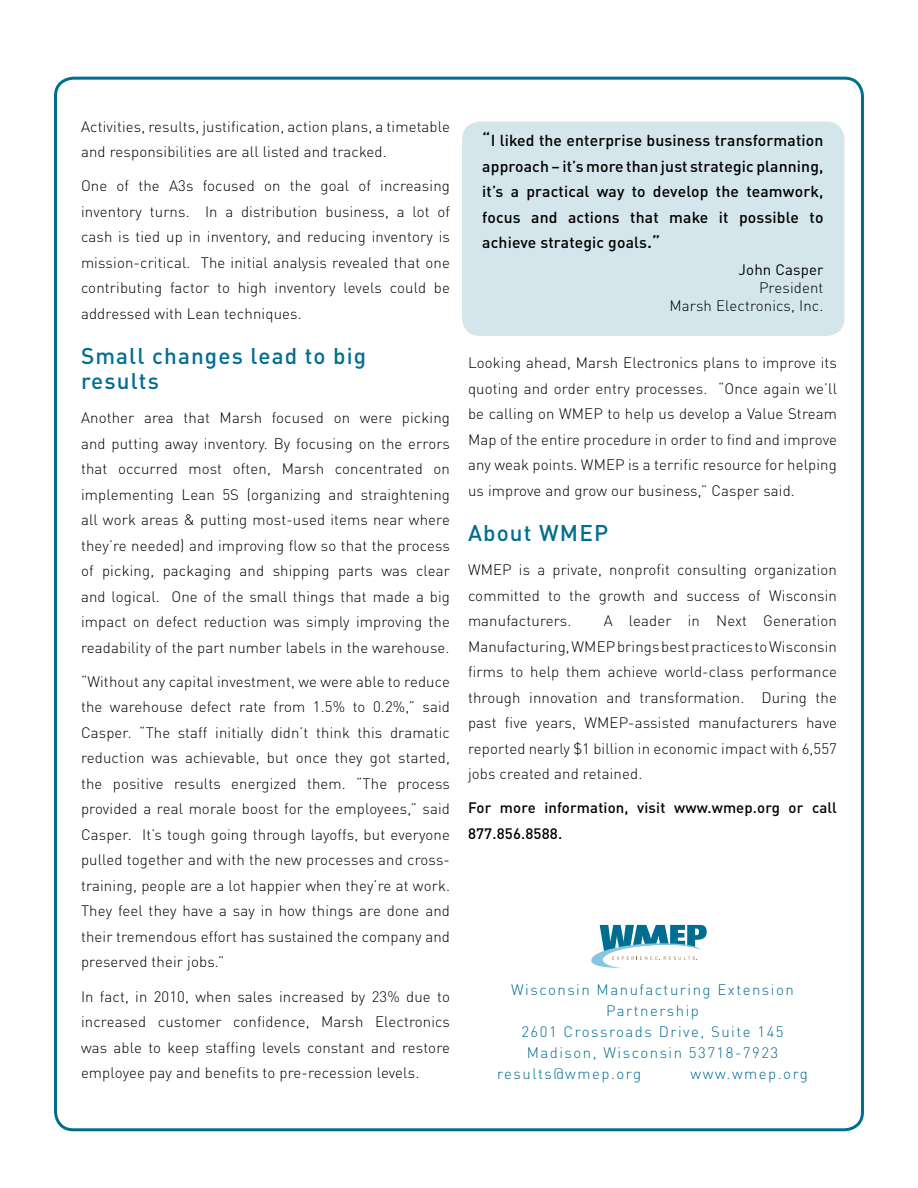
<style>
.page{position:relative;width:918px;height:1188px;background:#fff}
.page>*{position:absolute;margin:0;border:0;box-sizing:border-box;transform-origin:0 0}
.t1{font:500 22.5px/25.5px "DIN Pro";letter-spacing:.05em;color:#006e91}
.t2{font:500 15.75px/25.5px "DIN Pro";letter-spacing:.01em;color:#000;text-align:justify}
.t3{font:300 15px/25.5px "DIN Pro";letter-spacing:.01em;color:#000;text-align:justify}
.t4{font:300 15px "DIN Pro";letter-spacing:.1em;color:#006e91}
.t5{font:500 15px/25.5px "DIN Pro";letter-spacing:.01em;color:#000}
.t6{font:15px "DIN Pro";letter-spacing:.01em;color:#000}
.s1{font-size:18px}
</style>
<div class="page">
<div style="left:462px;top:122px;width:382px;height:214px;background:#d4e6ec;border-radius:18px"></div>
<svg style="left:591px;top:925px;width:116px;height:43px"></svg>
<p class="t3" style="left:81px;top:112px;width:371px">Activities, results, justification, action plans, a timetable and responsibilities are all listed and tracked.</p>
<p class="t3" style="left:81px;top:172px;width:371px">One of the A3s focused on the goal of increasing inventory turns. In a distribution business, a lot of cash is tied up in inventory, and reducing inventory is mission-critical. The initial analysis revealed that one contributing factor to high inventory levels could be addressed with Lean techniques.</p>
<h1 class="t1" style="left:81px;top:340px;width:287px">Small changes lead to big results</h1>
<p class="t3" style="left:81px;top:404px;width:371px">Another area that Marsh focused on were picking and putting away inventory. By focusing on the errors that occurred most often, Marsh concentrated on implementing Lean 5S (organizing and straightening all work areas &amp; putting most-used items near where they’re needed) and improving flow so that the process of picking, packaging and shipping parts was clear and logical. One of the small things that made a big impact on defect reduction was simply improving the readability of the part number labels in the warehouse.</p>
<p class="t3" style="left:81px;top:667px;width:371px">“Without any capital investment, we were able to reduce the warehouse defect rate from 1.5% to 0.2%,” said Casper. “The staff initially didn’t think this dramatic reduction was achievable, but once they got started, the positive results energized them. “The process provided a real morale boost for the employees,” said Casper. It’s tough going through layoffs, but everyone pulled together and with the new processes and cross&shy;training, people are a lot happier when they’re at work.<br>They feel they have a say in how things are done and their tremendous effort has sustained the company and preserved their jobs.”</p>
<p class="t3" style="left:81px;top:982px;width:371px">In fact, in 2010, when sales increased by 23% due to increased customer confidence, Marsh Electronics was able to keep staffing levels constant and restore employee pay and benefits to pre-recession levels.</p>
<p class="t2" style="left:482px;top:126px;width:343px"><span class="s1">“</span>I liked the enterprise business transformation approach – it’s more than just strategic planning, it’s a practical way to develop the teamwork, focus and actions that make it possible to achieve strategic goals<span class="s1">.”</span></p>
<p class="t6" style="left:739px;top:258px;width:86px">John Casper</p>
<p class="t3" style="left:669px;top:277px;width:156px;line-height:18px;text-align:right">President<br>Marsh Electronics, Inc.</p>
<p class="t3" style="left:468px;top:349px;width:371px">Looking ahead, Marsh Electronics plans to improve its quoting and order entry processes. “Once again we’ll be calling on WMEP to help us develop a Value Stream Map of the entire procedure in order to find and improve any weak points. WMEP is a terrific resource for helping us improve and grow our business,” Casper said.</p>
<h1 class="t1" style="left:468px;top:518px;width:142px">About WMEP</h1>
<p class="t3" style="left:468px;top:556px;width:370px">WMEP is a private, nonprofit consulting organization committed to the growth and success of Wisconsin manufacturers.</p>
<p class="t3" style="left:468px;top:607px;width:371px;text-indent:136px">A leader in Next Generation Manufacturing, WMEP brings best practices to Wisconsin firms to help them achieve world-class performance through innovation and transformation. During the past five years, WMEP-assisted manufacturers have reported nearly $1 billion in economic impact with 6,557 jobs created and retained.</p>
<p class="t5" style="left:468px;top:793px;width:370px">For more information, visit www.wmep.org or call<br>877.856.8588.</p>
<p class="t4" style="left:511px;top:978px;width:284px">Wisconsin Manufacturing Extension</p>
<p class="t4" style="left:606px;top:999px;width:94px">Partnership</p>
<p class="t4" style="left:521px;top:1020px;width:264px">2601 Crossroads Drive, Suite 145</p>
<p class="t4" style="left:527px;top:1041px;width:253px">Madison, Wisconsin 53718-7923</p>
<p class="t4" style="left:497px;top:1062px;width:146px">results@wmep.org</p>
<p class="t4" style="left:691px;top:1062px;width:119px">www.wmep.org</p>
</div>
